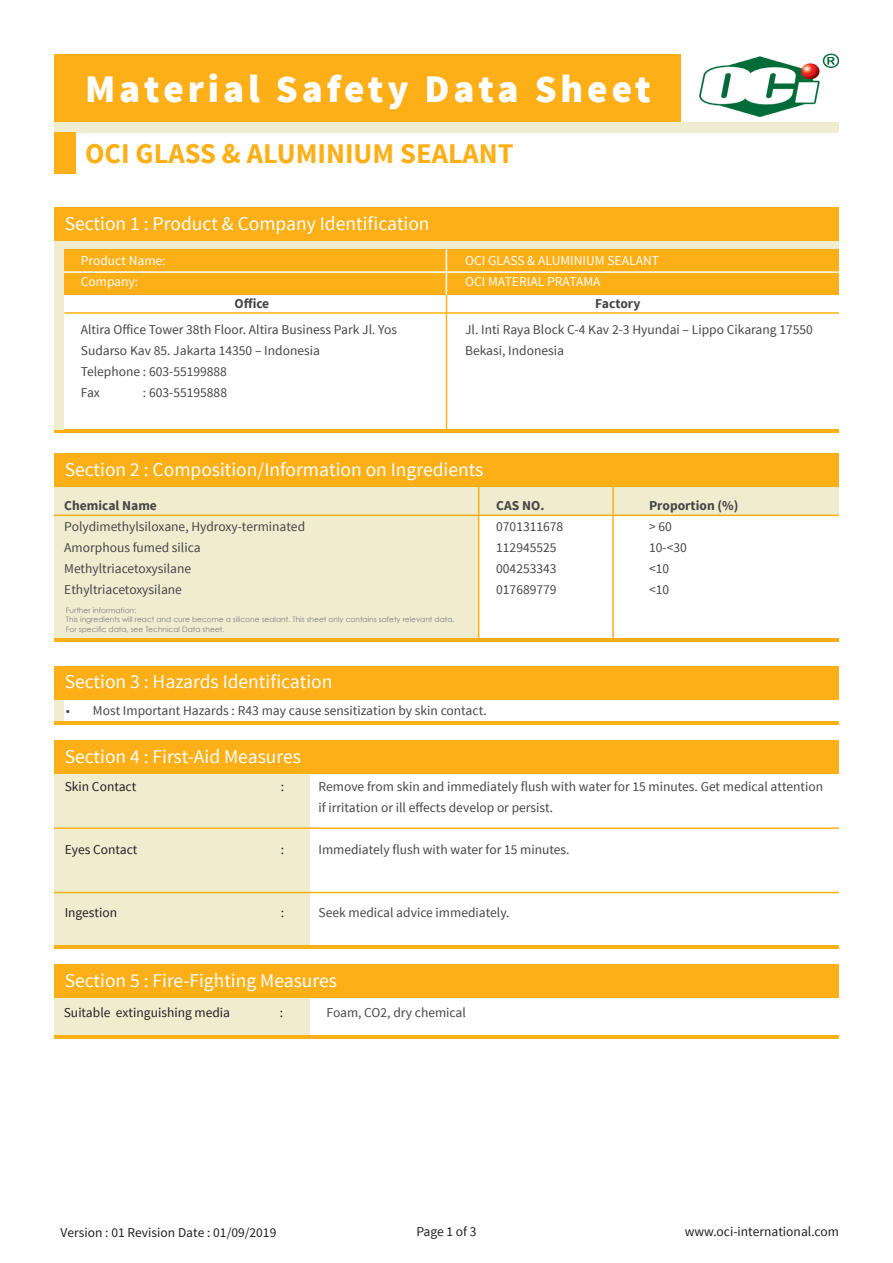
<style>
.page{position:relative;width:893px;height:1263px;background:#fff}
.page>*{position:absolute;margin:0;border:0;box-sizing:border-box;transform-origin:0 0}
.t1{font:900 39px "Source Sans Pro";letter-spacing:.1em;color:#fff}
.t2{font:700 28.5px "Source Sans Pro";color:#fcaf17}
.t3{font:19.5px "Source Sans Pro";color:#fff}
.t4{font:13.5px/21px "Source Sans Pro";color:#454646}
.t5{font:13.5px "Source Sans Pro";color:#231f20}
.t6{font:13.5px "Source Sans Pro";color:#fff}
.t7{font:700 13.5px "Source Sans Pro";color:#454646}
.t8{font:7.5px/9px "Century Gothic";color:#808285}
.s1{font-weight:700}
</style>
<div class="page">
<div style="left:54px;top:241px;width:785px;height:8px;background:#f0ecd0"></div>
<div style="left:54px;top:207px;width:785px;height:34px;background:#fcaf17"></div>
<hr style="left:54px;top:430px;width:785px;height:3px;background:#fcaf17">
<div style="left:64px;top:249px;width:775px;height:46px;background:#fcaf17"></div>
<hr style="left:64px;top:271px;width:775px;height:2px;background:#fff">
<hr style="left:64px;top:312px;width:775px;height:2px;background:#fcaf17">
<hr style="left:446px;top:249px;width:1px;height:46px;background:#fff">
<hr style="left:446px;top:295px;width:1px;height:135px;background:#fcaf17">
<img style="left:699px;top:53px;width:140px;height:64px">
<div style="left:54px;top:246px;width:10px;height:184px;background:#f0ecd0"></div>
<div style="left:54px;top:54px;width:626px;height:68px;background:#fcaf17"></div>
<div style="left:54px;top:122px;width:785px;height:10px;background:#f0ecd0"></div>
<div style="left:54px;top:132px;width:21px;height:42px;background:#fcaf17"></div>
<hr style="left:54px;top:638px;width:785px;height:4px;background:#fcaf17">
<div style="left:54px;top:486px;width:425px;height:152px;background:#f0ecd0"></div>
<div style="left:191px;top:486px;width:648px;height:29px;background:#f0ecd0"></div>
<div style="left:54px;top:453px;width:785px;height:33px;background:#fcaf17"></div>
<hr style="left:54px;top:514px;width:785px;height:2px;background:#fcaf17">
<hr style="left:478px;top:486px;width:1px;height:152px;background:#fcaf17">
<hr style="left:612px;top:486px;width:2px;height:152px;background:#fcaf17">
<div style="left:54px;top:688px;width:10px;height:35px;background:#f0ecd0"></div>
<div style="left:54px;top:998px;width:256px;height:39px;background:#f0ecd0"></div>
<div style="left:54px;top:965px;width:785px;height:33px;background:#fcaf17"></div>
<hr style="left:54px;top:1035px;width:785px;height:3px;background:#fcaf17">
<div style="left:54px;top:774px;width:256px;height:175px;background:#f0ecd0"></div>
<div style="left:54px;top:741px;width:785px;height:33px;background:#fcaf17"></div>
<hr style="left:54px;top:945px;width:785px;height:4px;background:#fcaf17">
<div style="left:54px;top:666px;width:785px;height:33px;background:#fcaf17"></div>
<hr style="left:54px;top:721px;width:785px;height:4px;background:#fcaf17">
<hr style="left:54px;top:827px;width:785px;height:2px;background:#fcaf17">
<hr style="left:54px;top:892px;width:785px;height:1px;background:#fcaf17">
<p class="t1" style="left:85px;top:63px;width:567px">Material Safety Data Sheet</p>
<p class="t2" style="left:85px;top:135px;width:430px">OCI GLASS &amp; ALUMINIUM SEALANT</p>
<p class="t3" style="left:65px;top:211px;width:366px">Section 1 : Product &amp; Company Identification</p>
<p class="t6" style="left:81px;top:252px;width:86px">Product Name:</p>
<p class="t6" style="left:81px;top:273px;width:59px">Company:</p>
<p class="t4" style="left:81px;top:319px;width:318px">Altira Office Tower 38th Floor. Altira Business Park Jl. Yos<br>Sudarso Kav 85. Jakarta 14350 – Indonesia</p>
<p class="t4" style="left:81px;top:361px;width:148px">Telephone : 603-55199888</p>
<p class="t4" style="left:81px;top:382px;width:21px">Fax</p>
<p class="t4" style="left:143px;top:382px;width:86px">: 603-55195888</p>
<p class="t6" style="left:465px;top:252px;width:195px">OCI GLASS &amp; ALUMINIUM SEALANT</p>
<p class="t6" style="left:465px;top:274px;width:137px">OCI MATERIAL PRATAMA</p>
<p class="t7" style="left:235px;top:295px;width:36px">Office</p>
<p class="t7" style="left:595px;top:295px;width:47px">Factory</p>
<p class="t4" style="left:465px;top:319px;width:349px">Jl. Inti Raya Block C-4 Kav 2-3 Hyundai – Lippo Cikarang 17550<br>Bekasi, Indonesia</p>
<p class="t3" style="left:65px;top:457px;width:420px">Section 2 : Composition/Information on Ingredients</p>
<p class="t7" style="left:64px;top:496px;width:94px">Chemical Name</p>
<p class="t4" style="left:64px;top:516px;width:242px">Polydimethylsiloxane, Hydroxy-terminated</p>
<p class="t4" style="left:64px;top:537px;width:138px">Amorphous fumed silica</p>
<p class="t4" style="left:64px;top:558px;width:128px">Methyltriacetoxysilane</p>
<p class="t4" style="left:64px;top:579px;width:119px">Ethyltriacetoxysilane</p>
<p class="t8" style="left:66px;top:606px;width:72px">Further information:</p>
<p class="t8" style="left:66px;top:615px;width:390px">This ingredients will react and cure become a silicone sealant. This sheet only contains safety relevant data.<br>For specific data, see Technical Data sheet.</p>
<p class="t4" style="left:496px;top:495px;width:69px"><span class="s1">CAS NO.<br></span>0701311678</p>
<p class="t4" style="left:496px;top:537px;width:62px">112945525</p>
<p class="t4" style="left:496px;top:558px;width:62px">004253343</p>
<p class="t4" style="left:496px;top:579px;width:62px">017689779</p>
<p class="t3" style="left:65px;top:670px;width:269px">Section 3 : Hazards Identification</p>
<p class="t4" style="left:66px;top:701px;width:422px">• Most Important Hazards : R43 may cause sensitization by skin contact.</p>
<p class="t3" style="left:65px;top:745px;width:238px">Section 4 : First-Aid Measures</p>
<p class="t7" style="left:649px;top:496px;width:91px">Proportion (%)</p>
<p class="t4" style="left:649px;top:516px;width:24px">&gt; 60</p>
<p class="t4" style="left:649px;top:537px;width:39px">10-&lt;30</p>
<p class="t4" style="left:649px;top:558px;width:22px">&lt;10</p>
<p class="t4" style="left:649px;top:579px;width:22px">&lt;10</p>
<p class="t5" style="left:65px;top:778px;width:73px">Skin Contact</p>
<p class="t5" style="left:281px;top:778px;width:5px">:</p>
<p class="t5" style="left:65px;top:841px;width:74px">Eyes Contact</p>
<p class="t5" style="left:281px;top:841px;width:5px">:</p>
<p class="t5" style="left:65px;top:904px;width:54px">Ingestion</p>
<p class="t5" style="left:281px;top:904px;width:5px">:</p>
<p class="t4" style="left:318px;top:776px;width:506px">Remove from skin and immediately flush with water for 15 minutes. Get medical attention if irritation or ill effects develop or persist.</p>
<p class="t4" style="left:318px;top:839px;width:253px">Immediately flush with water for 15 minutes.</p>
<p class="t4" style="left:318px;top:902px;width:193px">Seek medical advice immediately.</p>
<p class="t3" style="left:65px;top:969px;width:274px">Section 5 : Fire-Fighting Measures</p>
<p class="t5" style="left:64px;top:1004px;width:168px">Suitable extinguishing media</p>
<p class="t5" style="left:280px;top:1004px;width:5px">:</p>
<p class="t4" style="left:326px;top:1002px;width:141px">Foam, CO2, dry chemical</p>
<p class="t5" style="left:61px;top:1224px;width:217px">Version : 01 Revision Date : 01/09/2019</p>
<p class="t5" style="left:416px;top:1223px;width:62px">Page 1 of 3</p>
<p class="t5" style="left:685px;top:1223px;width:156px">www.oci-international.com</p>
</div>
